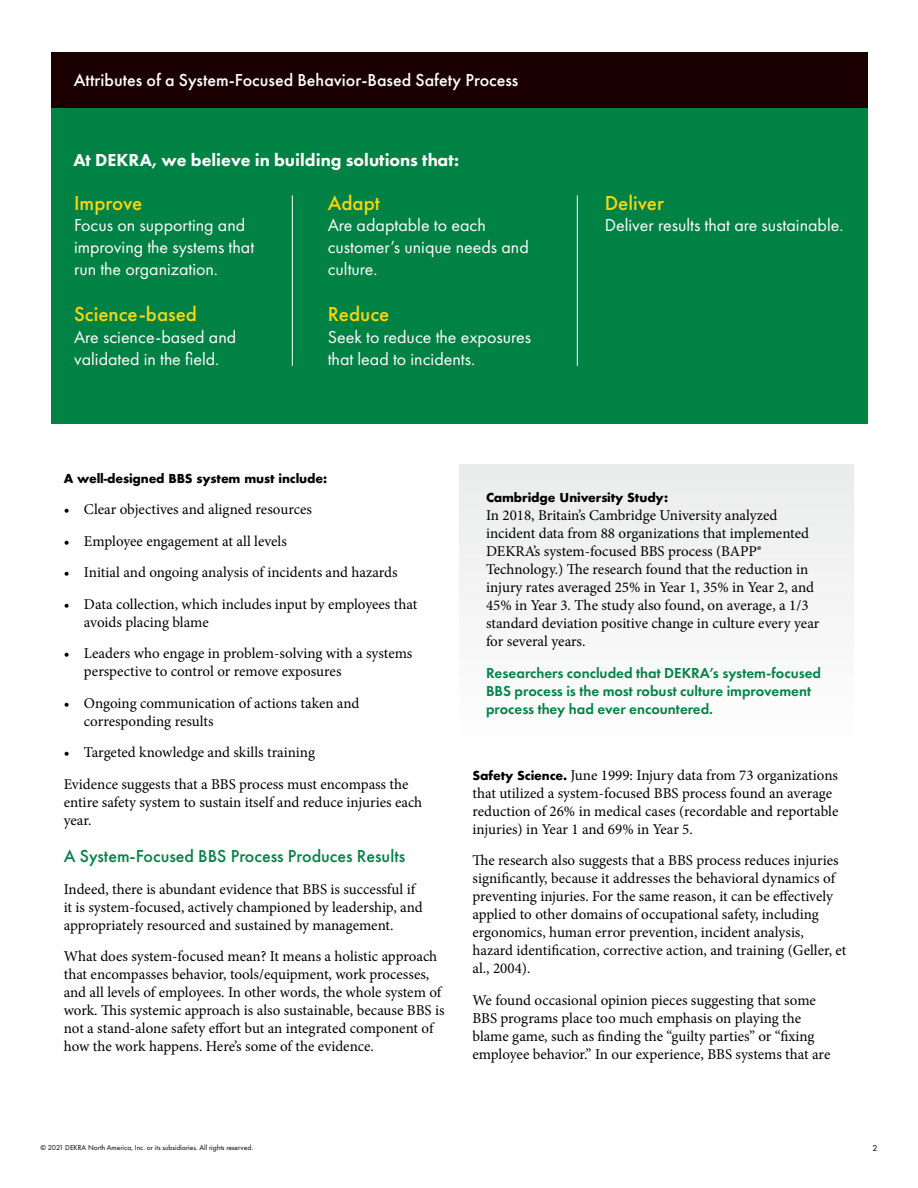
<style>
.page{position:relative;width:918px;height:1188px;background:#fff}
.page>*{position:absolute;margin:0;border:0;box-sizing:border-box;transform-origin:0 0}
.t1{font:500 21px "Futura PT";color:#fcd50a}
.t2{font:18px/21.6px "Futura PT";color:#fff}
.t3{font:500 18px "Futura PT";color:#fff}
.t4{font:800 18px "Futura PT";color:#fff}
.t5{font:500 18px "Futura PT";color:#008245}
.t6{font:15px/18px "Minion Pro";color:#000}
.t7{font:600 15px/18px "Futura PT";color:#008245}
.t8{font:700 12px "Futura";letter-spacing:-.01em;color:#000}
.t9{font:9px "Futura PT";color:#000}
.t10{font:7.5px "Futura PT";color:#000}
.s1{font-family:"Futura";font-weight:700;font-size:12px}
</style>
<div class="page">
<div style="left:51px;top:108px;width:816px;height:315px;background:#008245"></div>
<div style="left:51px;top:53px;width:816px;height:55px;background:#1a0000"></div>
<div style="left:459px;top:464px;width:395px;height:303px;background:#f5f5f6"></div>
<hr style="left:292px;top:195px;width:1px;height:171px;background:#fff">
<hr style="left:577px;top:195px;width:1px;height:171px;background:#fff">
<p class="t3" style="left:74px;top:70px;width:446px">Attributes of a System-Focused Behavior-Based Safety Process</p>
<p class="t4" style="left:73px;top:149px;width:387px">At DEKRA, we believe in building solutions that:</p>
<h1 class="t1" style="left:74px;top:190px;width:70px">Improve</h1>
<p class="t2" style="left:74px;top:214px;width:182px">Focus on supporting and improving the systems that run the organization.</p>
<h1 class="t1" style="left:74px;top:302px;width:124px">Science-based</h1>
<p class="t2" style="left:74px;top:326px;width:164px">Are science-based and validated in the field.</p>
<h1 class="t1" style="left:328px;top:190px;width:54px">Adapt</h1>
<p class="t2" style="left:328px;top:214px;width:203px">Are adaptable to each customer’s unique needs and culture.</p>
<h1 class="t1" style="left:328px;top:302px;width:63px">Reduce</h1>
<p class="t2" style="left:328px;top:326px;width:205px">Seek to reduce the exposures that lead to incidents.</p>
<h1 class="t1" style="left:605px;top:190px;width:61px">Deliver</h1>
<p class="t2" style="left:605px;top:214px;width:240px">Deliver results that are sustainable.</p>
<p class="t8" style="left:64px;top:469px;width:265px">A well-designed BBS system must include:</p>
<p class="t6" style="left:64px;top:500px;width:250px">• Clear objectives and aligned resources</p>
<p class="t6" style="left:64px;top:532px;width:225px">• Employee engagement at all levels</p>
<p class="t6" style="left:64px;top:563px;width:335px">• Initial and ongoing analysis of incidents and hazards</p>
<p class="t6" style="left:84px;top:595px;width:335px;text-indent:-20px">• Data collection, which includes input by employees that avoids placing blame</p>
<p class="t6" style="left:84px;top:644px;width:330px;text-indent:-20px">• Leaders who engage in problem-solving with a systems perspective to control or remove exposures</p>
<p class="t6" style="left:84px;top:694px;width:277px;text-indent:-20px">• Ongoing communication of actions taken and corresponding results</p>
<p class="t6" style="left:64px;top:737px;width:346px;line-height:31.5px">• Targeted knowledge and skills training<br>Evidence suggests that a BBS process must encompass the</p>
<p class="t6" style="left:64px;top:793px;width:360px">entire safety system to sustain itself and reduce injuries each year.</p>
<p class="t5" style="left:64px;top:845px;width:343px">A System-Focused BBS Process Produces Results</p>
<p class="t6" style="left:64px;top:880px;width:361px">Indeed, there is abundant evidence that BBS is successful if it is system-focused, actively championed by leadership, and appropriately resourced and sustained by management.</p>
<p class="t6" style="left:64px;top:947px;width:382px">What does system-focused mean? It means a holistic approach that encompasses behavior, tools/equipment, work processes, and all levels of employees. In other words, the whole system of work. This systemic approach is also sustainable, because BBS is not a stand-alone safety effort but an integrated component of how the work happens. Here’s some of the evidence.</p>
<p class="t8" style="left:486px;top:489px;width:184px">Cambridge University Study:</p>
<p class="t6" style="left:486px;top:506px;width:335px">In 2018, Britain’s Cambridge University analyzed incident data from 88 organizations that implemented DEKRA’s system-focused BBS process (BAPP® Technology.) The research found that the reduction in injury rates averaged 25% in Year 1, 35% in Year 2, and 45% in Year 3. The study also found, on average, a 1/3 standard deviation positive change in culture every year for several years.</p>
<p class="t7" style="left:486px;top:663px;width:337px">Researchers concluded that DEKRA’s system-focused<br>BBS process is the most robust culture improvement process they had ever encountered.</p>
<p class="t6" style="left:472px;top:766px;width:367px"><span class="s1">Safety Science.</span> June 1999: Injury data from 73 organizations that utilized a system-focused BBS process found an average reduction of 26% in medical cases (recordable and reportable injuries) in Year 1 and 69% in Year 5.</p>
<p class="t6" style="left:473px;top:851px;width:376px">The research also suggests that a BBS process reduces injuries significantly, because it addresses the behavioral dynamics of preventing injuries. For the same reason, it can be effectively applied to other domains of occupational safety, including ergonomics, human error prevention, incident analysis, hazard identification, corrective action, and training (Geller, et al., 2004).</p>
<p class="t6" style="left:473px;top:991px;width:359px">We found occasional opinion pieces suggesting that some BBS programs place too much emphasis on playing the blame game, such as finding the “guilty parties” or “fixing employee behavior.” In our experience, BBS systems that are</p>
<p class="t10" style="left:40px;top:1143px;width:214px">© 2021 DEKRA North America, Inc. or its subsidiaries. All rights reserved.</p>
<p class="t9" style="left:872px;top:1142px;width:7px">2</p>
</div>
